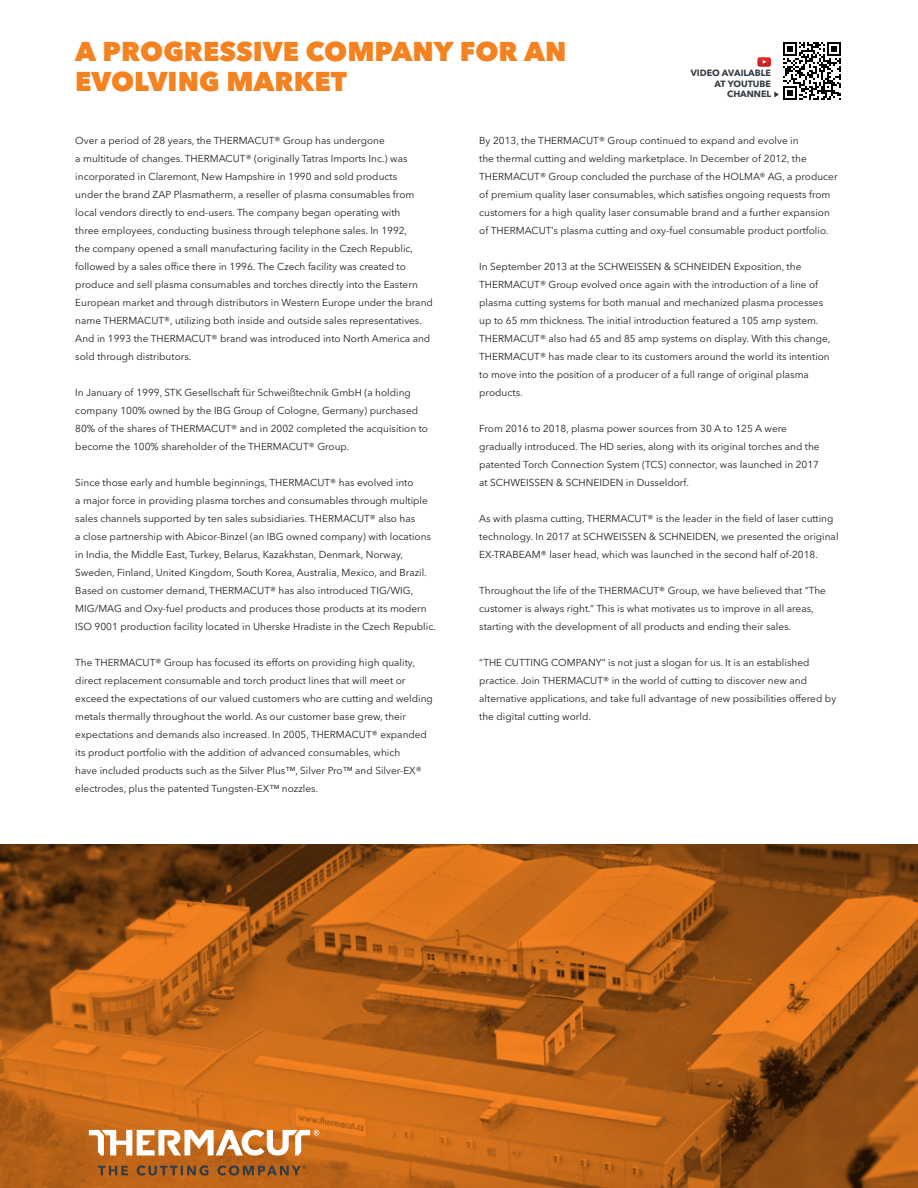
<style>
.page{position:relative;width:918px;height:1188px;background:#fff}
.page>*{position:absolute;margin:0;border:0;box-sizing:border-box;transform-origin:0 0}
.t1{font:800 27px/30px "Avenir Next LT Pro";color:#f58220}
.t2{font:10.05px/18px "Avenir Next LT Pro";color:#231f20}
.t3{font:700 9px/10.5px "Avenir Next LT Pro";color:#353d44;text-align:right}
</style>
<div class="page">
<svg style="left:0;top:845px;width:918px;height:343px;background:#ae5c16"></svg>
<svg style="left:89px;top:1130px;width:231px;height:26px"></svg>
<svg style="left:98px;top:1165px;width:208px;height:11px;background:#8e5627"></svg>
<svg style="left:757px;top:42px;width:84px;height:58px"></svg>
<h1 class="t1" style="left:75px;top:36px;width:66px">A PROGRESS</h1>
<h1 class="t1" style="left:75px;top:36px;width:493px;text-indent:177px">IVE CO MPANY FOR AN<br>EVOLVING MARKET</h1>
<p class="t3" style="left:691px;top:68px;width:82px">VIDEO AVAILABLE<br>AT YOUTUBE<br>CHANNEL</p>
<p class="t2" style="left:75px;top:132px;width:359px">Over a period of 28 years, the THERMACUT® Group has undergone<br>a multitude of changes. THERMACUT® (originally Tatras Imports Inc.) was incorporated in Claremont, New Hampshire in 1990 and sold products<br>under the brand ZAP Plasmatherm, a reseller of plasma consumables from local vendors directly to end-users. The company began operating with<br>three employees, conducting business through telephone sales. In 1992,<br>the company opened a small manufacturing facility in the Czech Republic, followed by a sales office there in 1996. The Czech facility was created to produce and sell plasma consumables and torches directly into the Eastern European market and through distributors in Western Europe under the brand name THERMACUT®, utilizing both inside and outside sales representatives.<br>And in 1993 the THERMACUT® brand was introduced into North America and sold through distributors.</p>
<p class="t2" style="left:75px;top:383px;width:354px">In January of 1999, STK Gesellschaft für Schweißtechnik GmbH (a holding company 100% owned by the IBG Group of Cologne, Germany) purchased 80% of the shares of THERMACUT® and in 2002 completed the acquisition to become the 100% shareholder of the THERMACUT® Group.</p>
<p class="t2" style="left:75px;top:473px;width:362px">Since those early and humble beginnings, THERMACUT® has evolved into<br>a major force in providing plasma torches and consumables through multiple sales channels supported by ten sales subsidiaries. THERMACUT® also has<br>a close partnership with Abicor-Binzel (an IBG owned company) with locations in India, the Middle East, Turkey, Belarus, Kazakhstan, Denmark, Norway, Sweden, Finland, United Kingdom, South Korea, Australia, Mexico, and Brazil.<br>Based on customer demand, THERMACUT® has also introduced TIG/WIG, MIG/MAG and Oxy-fuel products and produces those products at its modern ISO 9001 production facility located in Uherske Hradiste in the Czech Republic.</p>
<p class="t2" style="left:75px;top:653px;width:359px">The THERMACUT® Group has focused its efforts on providing high quality, direct replacement consumable and torch product lines that will meet or exceed the expectations of our valued customers who are cutting and welding metals thermally throughout the world. As our customer base grew, their expectations and demands also increased. In 2005, THERMACUT® expanded its product portfolio with the addition of advanced consumables, which<br>have included products such as the Silver Plus™, Silver Pro™ and Silver-EX® electrodes, plus the patented Tungsten-EX™ nozzles.</p>
<p class="t2" style="left:479px;top:132px;width:360px">By 2013, the THERMACUT® Group continued to expand and evolve in<br>the thermal cutting and welding marketplace. In December of 2012, the THERMACUT® Group concluded the purchase of the HOLMA® AG, a producer of premium quality laser consumables, which satisfies ongoing requests from customers for a high quality laser consumable brand and a further expansion of THERMACUT’s plasma cutting and oxy-fuel consumable product portfolio.</p>
<p class="t2" style="left:479px;top:258px;width:353px">In September 2013 at the SCHWEISSEN &amp; SCHNEIDEN Exposition, the THERMACUT® Group evolved once again with the introduction of a line of plasma cutting systems for both manual and mechanized plasma processes up to 65 mm thickness. The initial introduction featured a 105 amp system.<br>THERMACUT® also had 65 and 85 amp systems on display. With this change, THERMACUT® has made clear to its customers around the world its intention to move into the position of a producer of a full range of original plasma products.</p>
<p class="t2" style="left:479px;top:420px;width:342px">From 2016 to 2018, plasma power sources from 30 A to 125 A were gradually introduced. The HD series, along with its original torches and the patented Torch Connection System (TCS) connector, was launched in 2017 at SCHWEISSEN &amp; SCHNEIDEN in Dusseldorf.</p>
<p class="t2" style="left:479px;top:510px;width:361px">As with plasma cutting, THERMACUT® is the leader in the field of laser cutting technology. In 2017 at SCHWEISSEN &amp; SCHNEIDEN, we presented the original<br>EX-TRABEAM® laser head, which was launched in the second half of‑2018.</p>
<p class="t2" style="left:479px;top:582px;width:348px">Throughout the life of the THERMACUT® Group, we have believed that “The customer is always right.” This is what motivates us to improve in all areas, starting with the development of all products and ending their sales.</p>
<p class="t2" style="left:479px;top:654px;width:358px">“THE CUTTING COMPANY” is not just a slogan for us. It is an established practice. Join THERMACUT® in the world of cutting to discover new and alternative applications, and take full advantage of new possibilities offered by the digital cutting world.</p>
</div>
